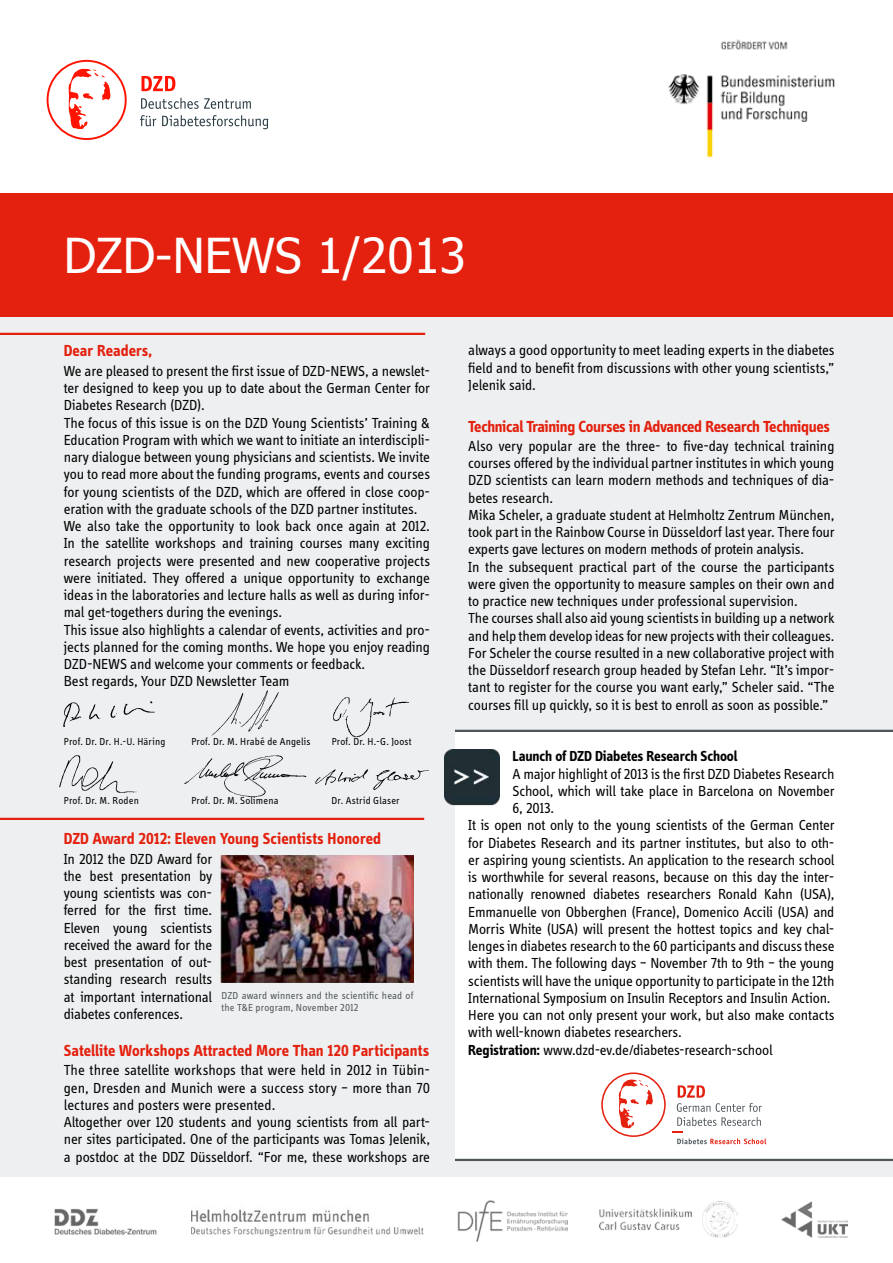
<style>
.page{position:relative;width:893px;height:1263px;background:#fff}
.page>*{position:absolute;margin:0;border:0;box-sizing:border-box;transform-origin:0 0}
.t1{font:48px "Tahoma";color:#fff}
.t2{font:700 16.5px "Info Display OT";color:#e4200e}
.t3{font:700 16.5px "Info Display OT";letter-spacing:-.02em;color:#e4200e}
.t4{font:15px/17.2px "Info Display OT";letter-spacing:-.01em;color:#000}
.t5{font:700 15px "Info Display OT";letter-spacing:-.01em;color:#000}
.t6{font:10.5px "Info Display OT";letter-spacing:.015em;color:#000}
.t7{font:10.5px/12px "Info Display OT";letter-spacing:.015em;color:#4e565a}
.s1{font-weight:700}
</style>
<div class="page">
<div style="left:0;top:300px;width:893px;height:877px;background:#edeff0"></div>
<div style="left:0;top:193px;width:893px;height:124px;background:#e4200e"></div>
<img style="left:54px;top:1208px;width:102px;height:27px">
<img style="left:457px;top:1200px;width:111px;height:41px">
<img style="left:191px;top:1209px;width:232px;height:28px">
<img style="left:599px;top:1202px;width:139px;height:35px">
<svg style="left:140px;top:115px;width:128px;height:14px"></svg>
<svg style="left:141px;top:98px;width:110px;height:11px"></svg>
<svg style="left:142px;top:76px;width:33px;height:15px"></svg>
<svg style="left:68px;top:69px;width:43px;height:60px"></svg>
<div style="left:47px;top:60px;width:80px;height:80px;border:2px solid #ff1200;border-radius:50%"></div>
<img style="left:668px;top:39px;width:167px;height:119px">
<img style="left:782px;top:1202px;width:65px;height:35px">
<hr style="left:0;top:333px;width:425px;height:2px;background:#e4200e">
<hr style="left:0;top:818px;width:424px;height:2px;background:#e4200e">
<div style="left:455px;top:730px;width:438px;height:430px;background:#fff"></div>
<hr style="left:455px;top:730px;width:438px;height:2px;background:#4e565a">
<img style="left:444px;top:750px;width:56px;height:56px">
<hr style="left:455px;top:1159px;width:438px;height:2px;background:#4e565a">
<img style="left:64px;top:702px;width:91px;height:25px">
<img style="left:212px;top:691px;width:66px;height:44px">
<img style="left:333px;top:697px;width:76px;height:41px">
<img style="left:60px;top:755px;width:76px;height:38px">
<img style="left:184px;top:755px;width:123px;height:42px">
<img style="left:315px;top:769px;width:115px;height:20px">
<img style="left:221px;top:855px;width:193px;height:127px">
<svg style="left:619px;top:1079px;width:34px;height:49px"></svg>
<div style="left:601px;top:1072px;width:65px;height:65px;border:2px solid #e4200e;border-radius:50%"></div>
<svg style="left:672px;top:1085px;width:94px;height:59px"></svg>
<h1 class="t1" style="left:64px;top:225px;width:404px">DZD-NEWS 1/2013</h1>
<p class="t2" style="left:64px;top:341px;width:90px">Dear Readers,</p>
<p class="t4" style="left:64px;top:362px;width:368px">We are pleased to present the first issue of DZD-NEWS, a newslet&shy;ter designed to keep you up to date about the German Center for Diabetes Research (DZD).<br>The focus of this issue is on the DZD Young Scientists’ Training &amp; Education Program with which we want to initiate an interdiscipli&shy;nary dialogue between young physicians and scientists. We invite you to read more about the funding programs, events and courses for young scientists of the DZD, which are offered in close coop&shy;eration with the graduate schools of the DZD partner institutes.<br>We also take the opportunity to look back once again at 2012.<br>In the satellite workshops and training courses many exciting research projects were presented and new cooperative projects were initiated. They offered a unique opportunity to exchange ideas in the laboratories and lecture halls as well as during infor&shy;mal get-togethers during the evenings.<br>This issue also highlights a calendar of events, activities and pro&shy;jects planned for the coming months. We hope you enjoy reading DZD-NEWS and welcome your comments or feedback.<br>Best regards, Your DZD Newsletter Team</p>
<p class="t6" style="left:64px;top:735px;width:103px">Prof. Dr. Dr. H.-U. Häring</p>
<p class="t6" style="left:191px;top:735px;width:121px">Prof. Dr. M. Hrabé de Angelis</p>
<p class="t6" style="left:332px;top:735px;width:81px">Prof. Dr. H.-G. Joost</p>
<p class="t6" style="left:64px;top:794px;width:77px">Prof. Dr. M. Roden</p>
<p class="t6" style="left:191px;top:794px;width:89px">Prof. Dr. M. Solimena</p>
<p class="t6" style="left:332px;top:794px;width:69px">Dr. Astrid Glaser</p>
<p class="t2" style="left:64px;top:829px;width:319px">DZD Award 2012: Eleven Young Scientists Honored</p>
<p class="t4" style="left:64px;top:849px;width:150px;text-align:justify">In 2012 the DZD Award for the best presentation by young scientists was con&shy;ferred for the first time.<br>Eleven young scientists received the award for the best presentation of out&shy;standing research results at important international diabetes conferences.</p>
<p class="t2" style="left:64px;top:1040px;width:367px">Satellite Workshops Attracted More Than 120 Participants</p>
<p class="t4" style="left:64px;top:1061px;width:368px">The three satellite workshops that were held in 2012 in Tübin&shy;gen, Dresden and Munich were a success story – more than 70 lectures and posters were presented.<br>Altogether over 120 students and young scientists from all part&shy;ner sites participated. One of the participants was Tomas Jelenik, a postdoc at the DDZ Düsseldorf. “For me, these workshops are</p>
<p class="t7" style="left:222px;top:989px;width:193px">DZD award winners and the scientific head of the T&amp;E program, November 2012</p>
<p class="t4" style="left:468px;top:341px;width:368px;text-align:justify">always a good opportunity to meet leading experts in the diabetes field and to benefit from discussions with other young scientists,” Jelenik said.</p>
<p class="t3" style="left:468px;top:416px;width:363px">Technical Training Courses in Advanced Research Techniques</p>
<p class="t4" style="left:468px;top:437px;width:368px">Also very popular are the three- to five-day technical training courses offered by the individual partner institutes in which young DZD scientists can learn modern methods and techniques of dia&shy;betes research.<br>Mika Scheler, a graduate student at Helmholtz Zentrum München, took part in the Rainbow Course in Düsseldorf last year. There four experts gave lectures on modern methods of protein analysis.<br>In the subsequent practical part of the course the participants were given the opportunity to measure samples on their own and to practice new techniques under professional supervision.<br>The courses shall also aid young scientists in building up a network and help them develop ideas for new projects with their colleagues.<br>For Scheler the course resulted in a new collaborative project with the Düsseldorf research group headed by Stefan Lehr. “It’s impor&shy;tant to register for the course you want early,” Scheler said. “The courses fill up quickly, so it is best to enroll as soon as possible.”</p>
<p class="t5" style="left:513px;top:747px;width:226px">Launch of DZD Diabetes Research School</p>
<p class="t4" style="left:513px;top:765px;width:323px">A major highlight of 2013 is the first DZD Diabetes Research</p>
<p class="t4" style="left:513px;top:782px;width:323px">School, which will take place in Barcelona on November</p>
<p class="t4" style="left:513px;top:799px;width:43px">6, 2013.</p>
<p class="t4" style="left:468px;top:816px;width:368px">It is open not only to the young scientists of the German Center</p>
<p class="t4" style="left:468px;top:834px;width:368px">for Diabetes Research and its partner institutes, but also to oth-</p>
<p class="t4" style="left:468px;top:851px;width:368px">er aspiring young scientists. An application to the research school</p>
<p class="t4" style="left:468px;top:868px;width:368px">is worthwhile for several reasons, because on this day the inter-</p>
<p class="t4" style="left:468px;top:885px;width:368px">nationally renowned diabetes researchers Ronald Kahn (USA),</p>
<p class="t4" style="left:468px;top:903px;width:368px">Emmanuelle von Obberghen (France), Domenico Accili (USA) and</p>
<p class="t4" style="left:468px;top:920px;width:368px">Morris White (USA) will present the hottest topics and key chal-</p>
<p class="t4" style="left:468px;top:937px;width:368px">lenges in diabetes research to the 60 participants and discuss these</p>
<p class="t4" style="left:468px;top:954px;width:368px">with them. The following days – November 7th to 9th – the young</p>
<p class="t4" style="left:468px;top:972px;width:368px">scientists will have the unique opportunity to participate in the 12th</p>
<p class="t4" style="left:468px;top:989px;width:364px">International Symposium on Insulin Receptors and Insulin Action.</p>
<p class="t4" style="left:468px;top:1006px;width:368px">Here you can not only present your work, but also make contacts</p>
<p class="t4" style="left:468px;top:1023px;width:215px">with well-known diabetes researchers.</p>
<p class="t4" style="left:468px;top:1041px;width:306px"><span class="s1">Registration:</span> www.dzd-ev.de/diabetes-research-school</p>
</div>
